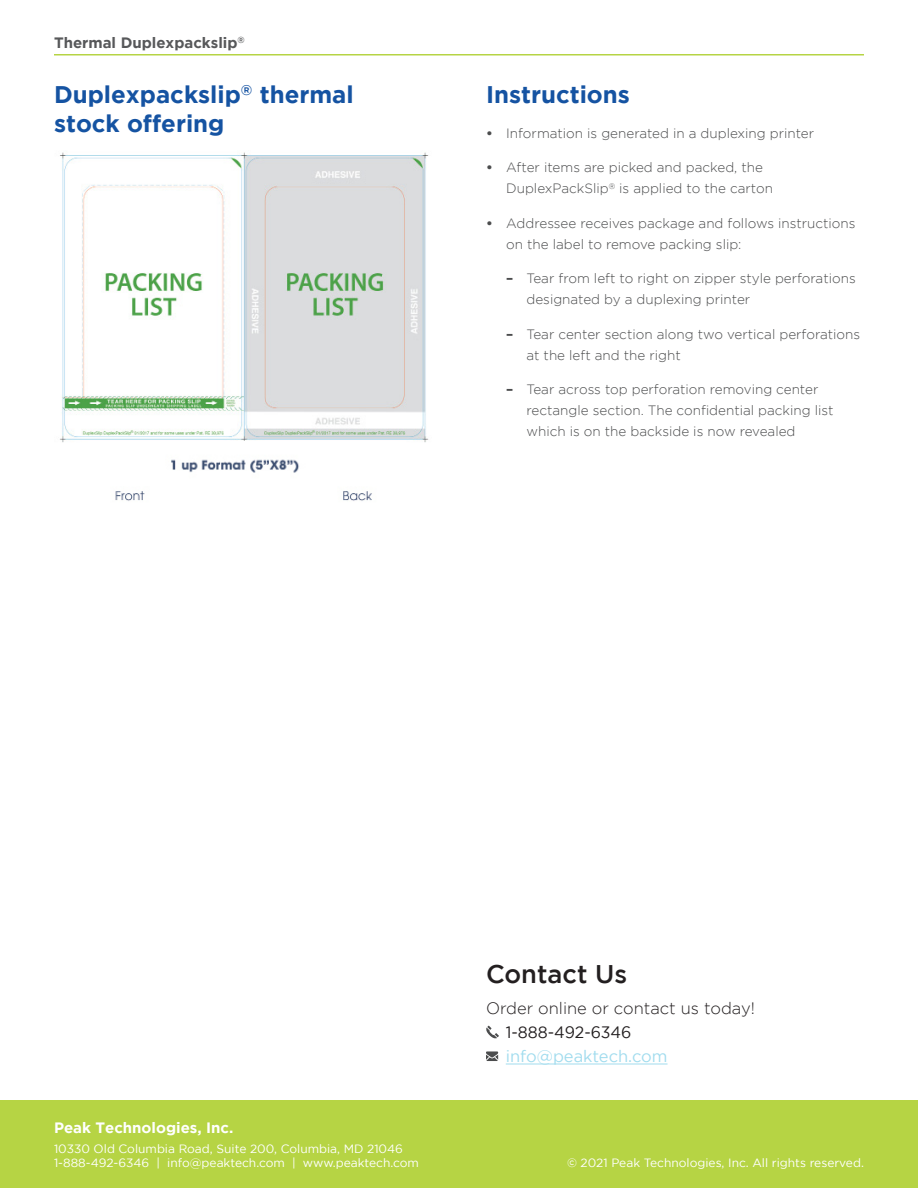
<style>
.page{position:relative;width:918px;height:1188px;background:#fff}
.page>*{position:absolute;margin:0;border:0;box-sizing:border-box;transform-origin:0 0}
.t1{font:500 25.5px "Gotham";color:#231f20}
.t2{font:700 24px/28.8px "Gotham";color:#1553a2}
.t3{font:300 16.5px "Gotham";color:#231f20}
.t4{font:16.5px "Gotham";color:#a1dcee}
.t5{font:16.5px "Gotham";color:#231f20;scale:.96 1}
.t6{font:700 15px "Gotham";color:#57585a}
.t7{font:700 15px "Gotham";color:#fff}
.t8{font:300 13.5px/21px "Gotham";color:#4b4c4d}
.t9{font:12px/13.5px "Gotham";color:#fff}
.s1{font-weight:700}
</style>
<div class="page">
<div style="left:0;top:1101px;width:918px;height:87px;background:#b6d444"></div>
<hr style="left:506px;top:1064px;width:162px;height:1px;background:#a1dcee">
<svg style="left:486px;top:1026px;width:13px;height:13px"></svg>
<svg style="left:486px;top:1051px;width:12px;height:10px"></svg>
<hr style="left:54px;top:54px;width:810px;height:2px;background:#b6d444">
<img style="left:60px;top:152px;width:369px;height:291px">
<img style="left:89px;top:442px;width:308px;height:59px">
<p class="t6" style="left:54px;top:34px;width:192px">Thermal Duplexpackslip<sup>®</sup></p>
<p class="t2" style="left:54px;top:80px;width:301px">Duplexpackslip<sup>®</sup> thermal stock offering</p>
<p class="t2" style="left:486px;top:80px;width:145px">Instructions</p>
<p class="t8" style="left:486px;top:122px;width:330px"><span class="s1">•</span> Information is generated in a duplexing printer</p>
<p class="t8" style="left:506px;top:157px;width:268px;text-indent:-20px"><span class="s1">•</span> After items are picked and packed, the<br>DuplexPackSlip<sup>®</sup> is applied to the carton</p>
<p class="t8" style="left:506px;top:212px;width:351px;text-indent:-20px"><span class="s1">•</span> Addressee receives package and follows instructions on the label to remove packing slip:</p>
<p class="t8" style="left:526px;top:268px;width:331px;text-indent:-20px"><span class="s1">–</span> Tear from left to right on zipper style perforations designated by a duplexing printer</p>
<p class="t8" style="left:526px;top:323px;width:335px;text-indent:-20px"><span class="s1">–</span> Tear center section along two vertical perforations at the left and the right</p>
<p class="t8" style="left:526px;top:379px;width:308px;text-indent:-20px"><span class="s1">–</span> Tear across top perforation removing center rectangle section. The confidential packing list which is on the backside is now revealed</p>
<p class="t7" style="left:54px;top:1119px;width:181px">Peak Technologies, Inc.</p>
<p class="t9" style="left:54px;top:1142px;width:367px">10330 Old Columbia Road, Suite 200, Columbia, MD 21046<br>1-888-492-6346 | info@peaktech.com | www.peaktech.com</p>
<h1 class="t1" style="left:486px;top:960px;width:143px">Contact Us</h1>
<p class="t3" style="left:486px;top:999px;width:270px">Order online or contact us today!</p>
<p class="t5" style="left:506px;top:1023px;width:132px">1-888-492-6346</p>
<p class="t4" style="left:506px;top:1047px;width:163px">info@peaktech.com</p>
<p class="t9" style="left:567px;top:1155px;width:298px">© 2021 Peak Technologies, Inc. All rights reserved.</p>
</div>
